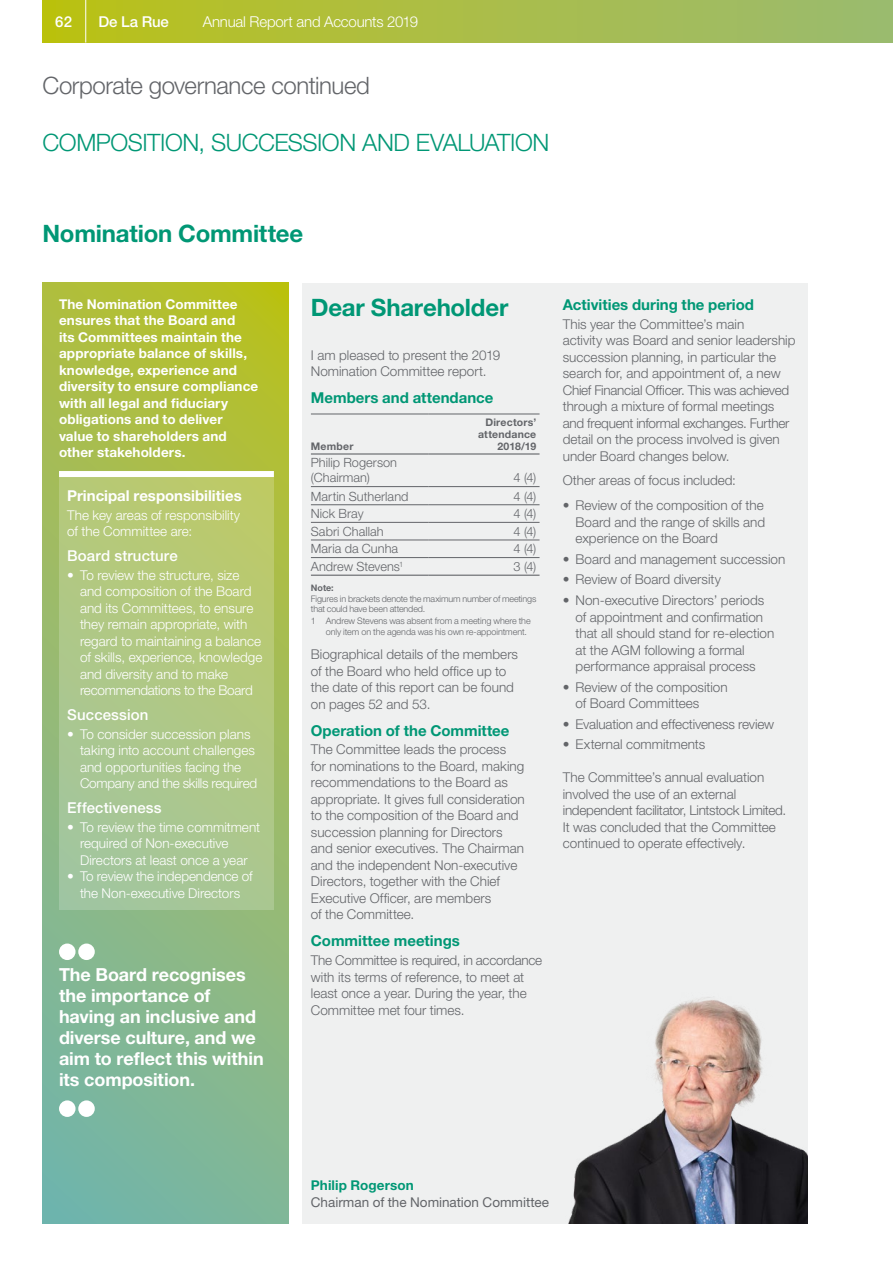
<style>
.page{position:relative;width:893px;height:1263px;background:#fff}
.page>*{position:absolute;margin:0;border:0;box-sizing:border-box;transform-origin:0 0}
.t1{font:300 24px "Helvetica Neue LT Std";letter-spacing:-.02em;color:#009775}
.t2{font:700 24px "Helvetica Neue LT Std";letter-spacing:-.01em;color:#009775}
.t3{font:300 24px "Helvetica Neue LT Std";letter-spacing:-.02em;color:#636569}
.t4{font:700 18px/21px "Helvetica Neue LT Std";letter-spacing:-.005em;color:#fff}
.t5{font:700 15px "Helvetica Neue LT Std";color:#009775}
.t6{font:500 15px "Helvetica Neue LT Std";letter-spacing:.01em;color:#fff}
.t7{font:300 15px "Helvetica Neue LT Std";letter-spacing:-.015em;color:#fff}
.t8{font:700 15px "Helvetica Neue LT Std";color:#fff}
.t9{font:300 13.5px/16.5px "Helvetica Neue LT Std";color:#636569}
.t10{font:300 13.5px/16.5px "Helvetica Neue LT Std";color:#fff}
.t11{font:700 13.5px/16.5px "Helvetica Neue LT Std";letter-spacing:.01em;color:#fff}
.t12{font:13.5px "Helvetica Neue LT Std";color:#636569}
.t13{font:700 13.5px "Helvetica Neue LT Std";letter-spacing:.005em;color:#009775}
.t14{font:300 12.75px/15px "Helvetica Neue LT Std";letter-spacing:.005em;color:#636569}
.t15{font:700 10.5px/12px "Helvetica Neue LT Std";letter-spacing:.02em;color:#636569;text-align:right}
.t16{font:300 9px/10.5px "Helvetica Neue LT Std";letter-spacing:-.015em;color:#636569}
.t17{font:700 9px "Helvetica Neue LT Std";color:#636569}
</style>
<div class="page">
<div style="left:303px;top:283px;width:505px;height:940px;background:#eff0f0"></div>
<hr style="left:311px;top:486px;width:117px;height:1px;background:#636569">
<hr style="left:428px;top:486px;width:112px;height:1px;background:#636569">
<hr style="left:311px;top:504px;width:117px;height:1px;background:#636569">
<hr style="left:428px;top:504px;width:112px;height:1px;background:#636569">
<hr style="left:311px;top:522px;width:117px;height:1px;background:#636569">
<hr style="left:428px;top:522px;width:112px;height:1px;background:#636569">
<hr style="left:311px;top:540px;width:117px;height:1px;background:#636569">
<hr style="left:428px;top:540px;width:112px;height:1px;background:#636569">
<hr style="left:311px;top:557px;width:117px;height:1px;background:#636569">
<hr style="left:428px;top:557px;width:112px;height:1px;background:#636569">
<hr style="left:311px;top:575px;width:117px;height:1px;background:#636569">
<hr style="left:428px;top:575px;width:112px;height:1px;background:#636569">
<hr style="left:311px;top:414px;width:117px;height:1px;background:#636569">
<hr style="left:428px;top:414px;width:112px;height:1px;background:#636569">
<hr style="left:311px;top:453px;width:117px;height:2px;background:#636569">
<hr style="left:428px;top:453px;width:112px;height:2px;background:#636569">
<svg style="left:43px;top:283px;width:245px;height:940px;background:#94ba70"></svg>
<div style="left:59px;top:471px;width:215px;height:439px;background:linear-gradient(to bottom,#bbca6d,#a4c69b)"></div>
<div style="left:59px;top:471px;width:215px;height:6px;background:#fff"></div>
<div style="left:59px;top:943px;width:17px;height:17px;background:#fff;border-radius:50%"></div>
<div style="left:78px;top:943px;width:17px;height:17px;background:#fff;border-radius:50%"></div>
<div style="left:59px;top:1100px;width:17px;height:17px;background:#fff;border-radius:50%"></div>
<div style="left:78px;top:1100px;width:17px;height:17px;background:#fff;border-radius:50%"></div>
<img style="left:568px;top:997px;width:240px;height:226px">
<div style="left:43px;top:0;width:850px;height:43px;background:linear-gradient(to right,#bbc118,#9aba73)"></div>
<hr style="left:85px;top:0;width:1px;height:43px;background:#fff">
<p class="t6" style="left:55px;top:12px;width:18px">62</p>
<p class="t6" style="left:99px;top:12px;width:72px">De La Rue</p>
<p class="t7" style="left:203px;top:12px;width:217px">Annual Report and Accounts 2019</p>
<h1 class="t3" style="left:43px;top:70px;width:329px">Corporate governance continued</h1>
<h1 class="t1" style="left:43px;top:128px;width:508px">COMPOSITION, SUCCESSION AND EVALUATION</h1>
<h1 class="t2" style="left:43px;top:219px;width:262px">Nomination Committee</h1>
<p class="t11" style="left:59px;top:296px;width:201px">The Nomination Committee ensures that the Board and<br>its Committees maintain the appropriate balance of skills, knowledge, experience and diversity to ensure compliance with all legal and fiduciary obligations and to deliver value to shareholders and other stakeholders.</p>
<p class="t8" style="left:67px;top:487px;width:176px">Principal responsibilities</p>
<p class="t10" style="left:67px;top:506px;width:174px">The key areas of responsibility of the Committee are:</p>
<p class="t6" style="left:67px;top:547px;width:112px">Board structure</p>
<p class="t10" style="left:80px;top:566px;width:184px;text-indent:-13px">• To review the structure, size and composition of the Board and its Committees, to ensure they remain appropriate, with regard to maintaining a balance of skills, experience, knowledge and diversity and to make recommendations to the Board</p>
<p class="t6" style="left:67px;top:706px;width:83px">Succession</p>
<p class="t10" style="left:80px;top:725px;width:179px;text-indent:-13px">• To consider succession plans taking into account challenges and opportunities facing the<br>Company and the skills required</p>
<p class="t6" style="left:67px;top:799px;width:96px">Effectiveness</p>
<p class="t10" style="left:80px;top:818px;width:182px;text-indent:-13px">• To review the time commitment required of Non-executive<br>Directors at least once a year</p>
<p class="t10" style="left:67px;top:868px;width:187px;text-align:center">• To review the independence of the Non-executive Directors</p>
<h2 class="t4" style="left:59px;top:964px;width:206px">The Board recognises the importance of having an inclusive and diverse culture, and we aim to reflect this within its composition.</h2>
<h1 class="t2" style="left:311px;top:293px;width:199px">Dear Shareholder</h1>
<p class="t9" style="left:311px;top:347px;width:191px">I am pleased to present the 2019<br>Nomination Committee report.</p>
<p class="t5" style="left:311px;top:389px;width:184px">Members and attendance</p>
<p class="t15" style="left:311px;top:440px;width:44px">Member</p>
<p class="t15" style="left:478px;top:416px;width:60px">Directors’ attendance<br>2018/19</p>
<p class="t14" style="left:311px;top:455px;width:88px">Philip Rogerson (Chairman)</p>
<p class="t14" style="left:514px;top:470px;width:24px">4 (4)</p>
<p class="t14" style="left:311px;top:488px;width:99px">Martin Sutherland</p>
<p class="t14" style="left:514px;top:488px;width:24px">4 (4)</p>
<p class="t14" style="left:311px;top:506px;width:54px">Nick Bray</p>
<p class="t14" style="left:514px;top:506px;width:24px">4 (4)</p>
<p class="t14" style="left:311px;top:523px;width:74px">Sabri Challah</p>
<p class="t14" style="left:514px;top:523px;width:24px">4 (4)</p>
<p class="t14" style="left:311px;top:541px;width:89px">Maria da Cunha</p>
<p class="t14" style="left:514px;top:541px;width:24px">4 (4)</p>
<p class="t14" style="left:311px;top:559px;width:94px">Andrew Stevens<sup>1</sup></p>
<p class="t14" style="left:514px;top:559px;width:24px">3 (4)</p>
<p class="t17" style="left:311px;top:582px;width:24px">Note:</p>
<p class="t16" style="left:311px;top:593px;width:227px">Figures in brackets denote the maximum number of meetings that could have been attended.</p>
<p class="t16" style="left:326px;top:615px;width:206px;text-indent:-15px">1 Andrew Stevens was absent from a meeting where the only item on the agenda was his own re-appointment.</p>
<p class="t9" style="left:311px;top:646px;width:209px">Biographical details of the members of the Board who held office up to the date of this report can be found on pages 52 and 53.</p>
<p class="t5" style="left:311px;top:721px;width:200px">Operation of the Committee</p>
<p class="t9" style="left:311px;top:741px;width:215px">The Committee leads the process<br>for nominations to the Board, making recommendations to the Board as appropriate. It gives full consideration to the composition of the Board and succession planning for Directors and senior executives. The Chairman and the independent Non‑executive Directors, together with the Chief Executive Officer, are members<br>of the Committee.</p>
<p class="t5" style="left:311px;top:932px;width:150px">Committee meetings</p>
<p class="t9" style="left:311px;top:952px;width:233px">The Committee is required, in accordance with its terms of reference, to meet at least once a year. During the year, the Committee met four times.</p>
<p class="t5" style="left:563px;top:295px;width:193px">Activities during the period</p>
<p class="t9" style="left:563px;top:315px;width:234px">This year the Committee’s main<br>activity was Board and senior leadership succession planning, in particular the search for, and appointment of, a new Chief Financial Officer. This was achieved through a mixture of formal meetings and frequent informal exchanges. Further detail on the process involved is given under Board changes below.</p>
<p class="t9" style="left:563px;top:472px;width:175px">Other areas of focus included:</p>
<p class="t9" style="left:576px;top:497px;width:191px;text-align:justify;text-indent:-13px">• Review of the composition of the Board and the range of skills and experience on the Board</p>
<p class="t9" style="left:563px;top:550px;width:224px">• Board and management succession</p>
<p class="t9" style="left:563px;top:571px;width:160px">• Review of Board diversity</p>
<p class="t9" style="left:576px;top:592px;width:200px;text-indent:-13px">• Non-executive Directors’ periods of appointment and confirmation that all should stand for re-election at the AGM following a formal performance appraisal process</p>
<p class="t9" style="left:576px;top:678px;width:154px;text-indent:-13px">• Review of the composition of Board Committees</p>
<p class="t9" style="left:563px;top:715px;width:213px">• Evaluation and effectiveness review</p>
<p class="t9" style="left:563px;top:736px;width:144px">• External commitments</p>
<p class="t9" style="left:563px;top:769px;width:225px">The Committee’s annual evaluation involved the use of an external independent facilitator, Lintstock Limited.<br>It was concluded that the Committee continued to operate effectively.</p>
<p class="t13" style="left:311px;top:1177px;width:104px">Philip Rogerson</p>
<p class="t12" style="left:311px;top:1194px;width:240px">Chairman of the Nomination Committee</p>
</div>
